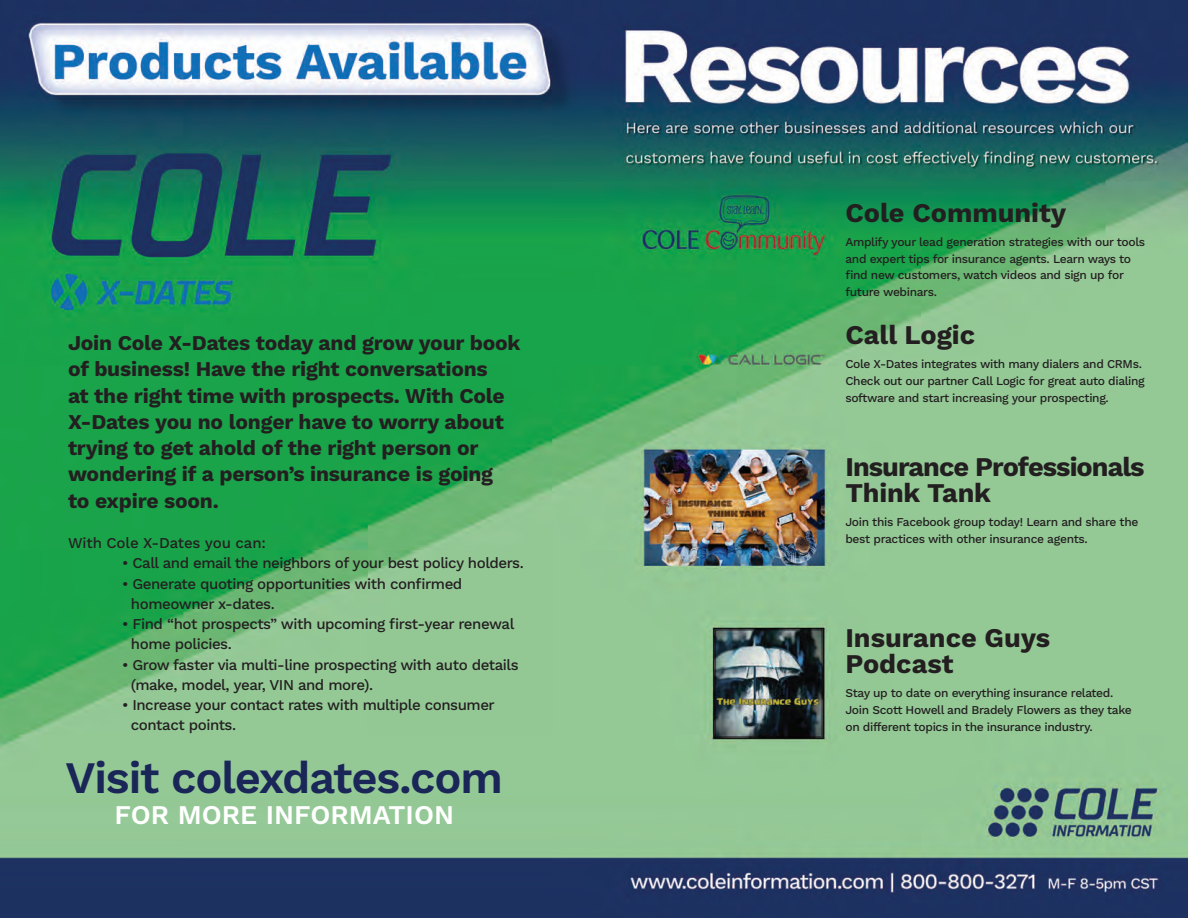
<style>
.page{position:relative;width:1188px;height:918px;background:#fff}
.page>*{position:absolute;margin:0;border:0;box-sizing:border-box;transform-origin:0 0}
.t1{font:600 45px "Work Sans";letter-spacing:-.025em;color:#1a2657}
.t2{font:700 27px/25.5px "Work Sans";letter-spacing:-.005em;color:#231f20}
.t3{font:700 27px/26.1px "Work Sans";letter-spacing:-.035em;color:#231f20}
.t4{font:600 27px "Work Sans";color:#fff}
.t5{font:700 21px/26.2px "Work Sans";letter-spacing:-.01em;color:#231f20}
.t6{font:500 15px/20.2px "Work Sans";letter-spacing:-.03em;color:#231f20}
.t7{font:500 15px "Work Sans";letter-spacing:-.01em;color:#231f20}
.t8{font:500 12px/17px "Work Sans";letter-spacing:-.03em;color:#231f20}
</style>
<div class="page">
<img style="left:0;top:0;width:1188px;height:918px">
<p class="t5" style="left:68px;top:331px;width:454px">Join Cole X-Dates today and grow your book of business! Have the right conversations<br>at the right time with prospects. With Cole X-Dates you no longer have to worry about trying to get ahold of the right person or wondering if a person’s insurance is going<br>to expire soon.</p>
<p class="t7" style="left:68px;top:534px;width:199px">With Cole X-Dates you can:</p>
<p class="t6" style="left:122px;top:554px;width:403px">• Call and email the neighbors of your best policy holders.</p>
<p class="t6" style="left:131px;top:574px;width:333px;text-indent:-9px">• Generate quoting opportunities with confirmed homeowner x-dates.</p>
<p class="t6" style="left:131px;top:615px;width:385px;text-indent:-9px">• Find “hot prospects” with upcoming first-year renewal home policies.</p>
<p class="t6" style="left:131px;top:655px;width:389px;text-indent:-9px">• Grow faster via multi-line prospecting with auto details (make, model, year, VIN and more).</p>
<p class="t6" style="left:131px;top:696px;width:365px;text-indent:-9px">• Increase your contact rates with multiple consumer contact points.</p>
<h1 class="t1" style="left:65px;top:751px;width:439px">Visit colexdates.com</h1>
<h2 class="t4" style="left:114px;top:799px;width:341px">FOR MORE INFORMATION</h2>
<h2 class="t2" style="left:845px;top:201px;width:222px">Cole Community</h2>
<p class="t8" style="left:845px;top:234px;width:301px">Amplify your lead generation strategies with our tools and expert tips for insurance agents. Learn ways to find new customers, watch videos and sign up for future webinars.</p>
<h2 class="t2" style="left:845px;top:324px;width:131px">Call Logic</h2>
<p class="t8" style="left:845px;top:356px;width:301px">Cole X-Dates integrates with many dialers and CRMs.<br>Check out our partner Call Logic for great auto dialing software and start increasing your prospecting.</p>
<h2 class="t3" style="left:845px;top:455px;width:301px">Insurance Professionals<br>Think Tank</h2>
<p class="t8" style="left:845px;top:514px;width:294px">Join this Facebook group today! Learn and share the best practices with other insurance agents.</p>
<h2 class="t2" style="left:845px;top:627px;width:206px">Insurance Guys<br>Podcast</h2>
<p class="t8" style="left:845px;top:685px;width:288px">Stay up to date on everything insurance related.<br>Join Scott Howell and Bradely Flowers as they take on different topics in the insurance industry.</p>
</div>
